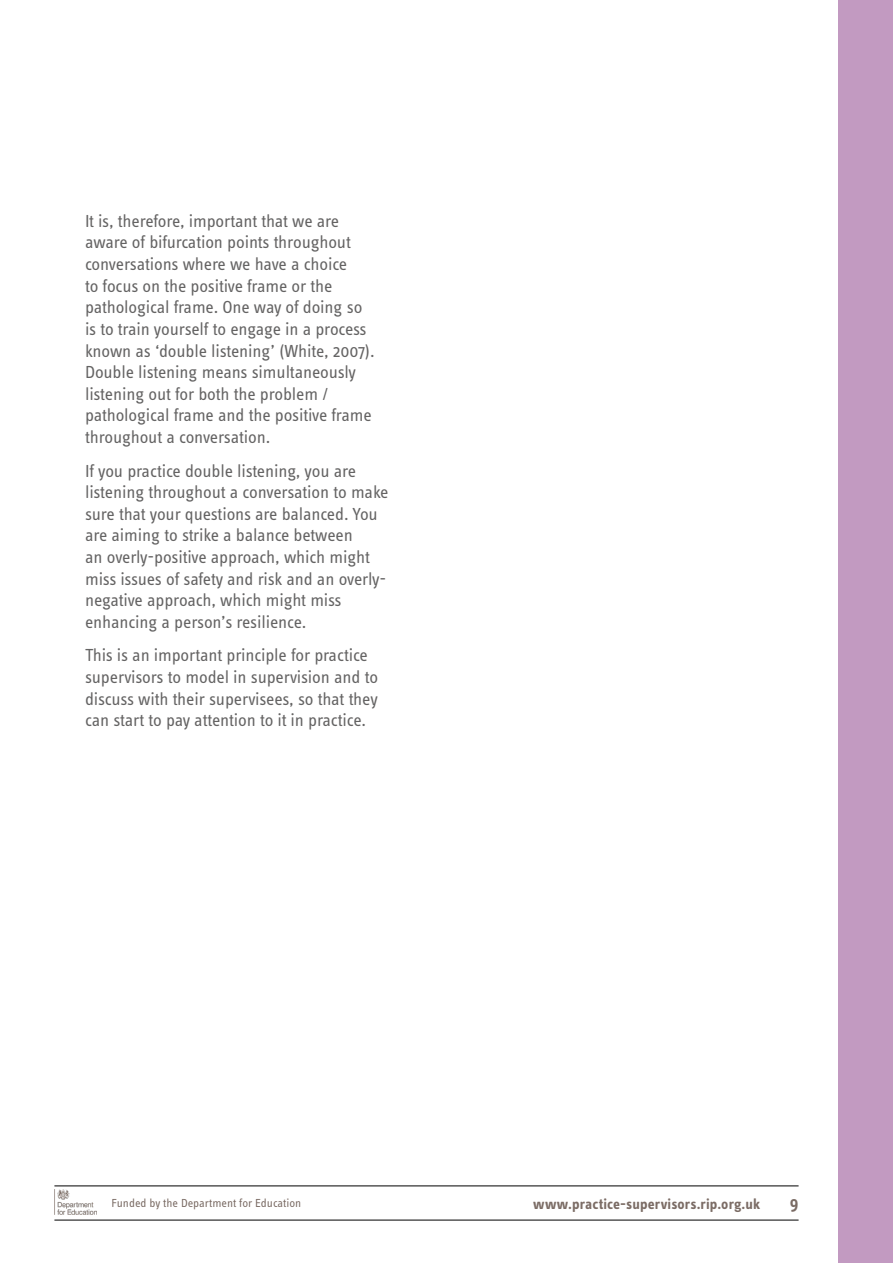
<style>
.page{position:relative;width:893px;height:1263px;background:#fff}
.page>*{position:absolute;margin:0;border:0;box-sizing:border-box;transform-origin:0 0}
.t1{font:18px/21.6px "Info Text Pro";letter-spacing:-.01em;color:#646363}
.t2{font:600 18px "Info Text Pro";color:#7a6b64}
.t3{font:700 15px "Info Text Pro";letter-spacing:.01em;color:#7b6c65}
.t4{font:12px "Info Text Pro";color:#7a6b64}
</style>
<div class="page">
<div style="left:838px;top:0;width:55px;height:1263px;background:#c29ac1"></div>
<hr style="left:54px;top:1220px;width:745px;height:1px;background:#000">
<hr style="left:54px;top:1185px;width:745px;height:1px;background:#000">
<img style="left:54px;top:1190px;width:42px;height:25px">
<p class="t1" style="left:85px;top:210px;width:291px">It is, therefore, important that we are aware of bifurcation points throughout conversations where we have a choice<br>to focus on the positive frame or the pathological frame. One way of doing so is to train yourself to engage in a process known as ‘double listening’ (White, 2007).<br>Double listening means simultaneously listening out for both the problem / pathological frame and the positive frame throughout a conversation.</p>
<p class="t1" style="left:85px;top:459px;width:305px">If you practice double listening, you are listening throughout a conversation to make sure that your questions are balanced. You are aiming to strike a balance between<br>an overly-positive approach, which might miss issues of safety and risk and an overly&shy;negative approach, which might miss enhancing a person’s resilience.</p>
<p class="t1" style="left:85px;top:644px;width:295px">This is an important principle for practice supervisors to model in supervision and to discuss with their supervisees, so that they can start to pay attention to it in practice.</p>
<p class="t4" style="left:111px;top:1196px;width:191px">Funded by the Department for Education</p>
<p class="t3" style="left:533px;top:1195px;width:228px">www.practice-supervisors.rip.org.uk</p>
<p class="t2" style="left:790px;top:1192px;width:10px">9</p>
</div>
